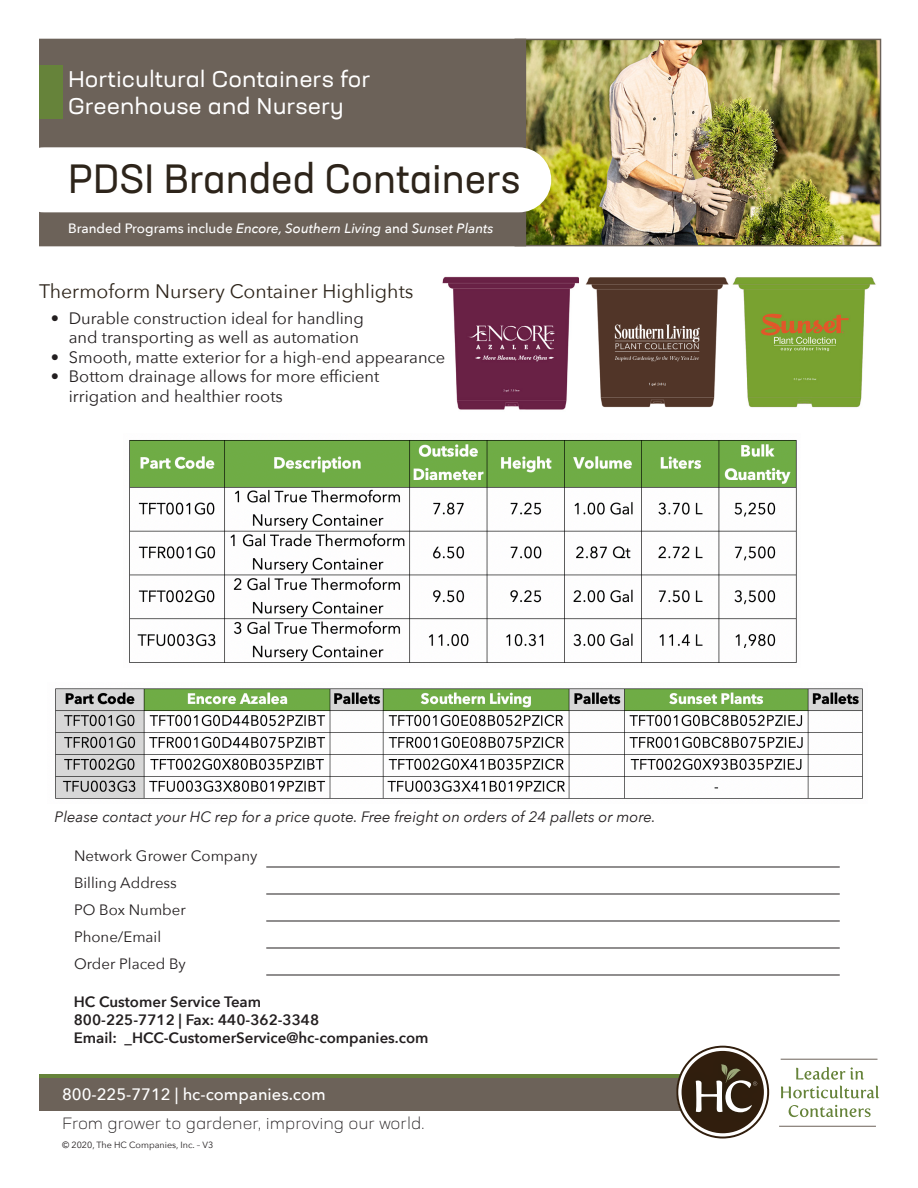
<style>
.page{position:relative;width:918px;height:1188px;background:#fff}
.page>*{position:absolute;margin:0;border:0;box-sizing:border-box;transform-origin:0 0}
.t1{font:40.5px "Neusa Next Std";color:#2d241a}
.t2{font:expanded 22.5px/27px "Neusa Next Std";color:#fff}
.t3{font:19.5px "Avenir Next";color:#2d241a}
.t4{font:16.5px/19.5px "Avenir Next";color:#231f20}
.t5{font:500 16.5px "Avenir Next";color:#fff}
.t6{font:300 expanded 16.2px "Neusa Next Std";color:#231f20}
.t7{font:600 15px "Avenir Next";color:#231f20}
.t8{font:italic 15px "Avenir Next";color:#231f20}
.t9{font:15px "Avenir Next";color:#231f20}
.t10{font:italic 500 13.5px "Avenir Next";color:#fff}
.t11{font:9px "Avenir Next";color:#231f20}
.s1{font-style:normal}
</style>
<div class="page">
<div style="left:39px;top:1074px;width:702px;height:15px;background:#66833a"></div>
<div style="left:39px;top:1078px;width:702px;height:32px;background:#6c6259"></div>
<img style="left:526px;top:41px;width:353px;height:203px">
<div style="left:515px;top:39px;width:366px;height:207px;border:1px solid #6c6259"></div>
<div style="left:39px;top:39px;width:487px;height:207px;background:#6c6259"></div>
<div style="left:39px;top:65px;width:24px;height:53px;background:#66833a"></div>
<div style="left:12px;top:147px;width:539px;height:65px;background:#fff;border-radius:33px"></div>
<svg style="left:676px;top:1046px;width:93px;height:93px"></svg>
<svg style="left:796px;top:1067px;width:68px;height:13px"></svg>
<svg style="left:781px;top:1086px;width:98px;height:12px"></svg>
<svg style="left:789px;top:1105px;width:82px;height:12px"></svg>
<hr style="left:781px;top:1059px;width:97px;height:1px;background:#6c6259">
<hr style="left:779px;top:1126px;width:97px;height:1px;background:#6c6259">
<img style="left:129px;top:440px;width:668px;height:223px">
<img style="left:442px;top:276px;width:137px;height:134px">
<img style="left:732px;top:277px;width:144px;height:131px">
<img style="left:585px;top:277px;width:144px;height:131px">
<hr style="left:266px;top:867px;width:574px;height:1px;background:#231f20">
<hr style="left:266px;top:894px;width:574px;height:1px;background:#231f20">
<hr style="left:266px;top:921px;width:574px;height:1px;background:#231f20">
<hr style="left:266px;top:948px;width:574px;height:1px;background:#231f20">
<hr style="left:266px;top:975px;width:574px;height:1px;background:#231f20">
<img style="left:55px;top:688px;width:808px;height:111px">
<p class="t2" style="left:68px;top:65px;width:304px">Horticultural Containers for<br>Greenhouse and Nursery</p>
<p class="t1" style="left:68px;top:153px;width:454px">PDSI Branded Containers</p>
<p class="t10" style="left:68px;top:217px;width:427px"><span class="s1">Branded Programs include</span> Encore, Southern Living <span class="s1">and</span> Sunset Plants</p>
<p class="t3" style="left:39px;top:275px;width:376px">Thermoform Nursery Container Highlights</p>
<p class="t4" style="left:69px;top:308px;width:297px;text-indent:-18px">• Durable construction ideal for handling and transporting as well as automation</p>
<p class="t4" style="left:51px;top:347px;width:396px">• Smooth, matte exterior for a high-end appearance</p>
<p class="t4" style="left:69px;top:366px;width:312px;text-indent:-18px">• Bottom drainage allows for more efficient irrigation and healthier roots</p>
<p class="t8" style="left:55px;top:804px;width:603px">Please contact your HC rep for a price quote. Free freight on orders of 24 pallets or more.</p>
<p class="t9" style="left:74px;top:843px;width:185px">Network Grower Company</p>
<p class="t9" style="left:74px;top:870px;width:104px">Billing Address</p>
<p class="t9" style="left:74px;top:897px;width:113px">PO Box Number</p>
<p class="t9" style="left:74px;top:924px;width:89px">Phone/Email</p>
<p class="t9" style="left:74px;top:951px;width:113px">Order Placed By</p>
<p class="t7" style="left:74px;top:989px;width:189px">HC Customer Service Team</p>
<p class="t7" style="left:74px;top:1007px;width:247px">800-225-7712 | Fax: 440-362-3348</p>
<p class="t7" style="left:74px;top:1025px;width:356px">Email: _HCC-CustomerService@hc-companies.com</p>
<p class="t5" style="left:62px;top:1080px;width:265px">800-225-7712 | hc-companies.com</p>
<p class="t6" style="left:62px;top:1113px;width:364px">From grower to gardener, improving our world.</p>
<p class="t11" style="left:62px;top:1137px;width:153px">© 2020, The HC Companies, Inc. – V3</p>
</div>
